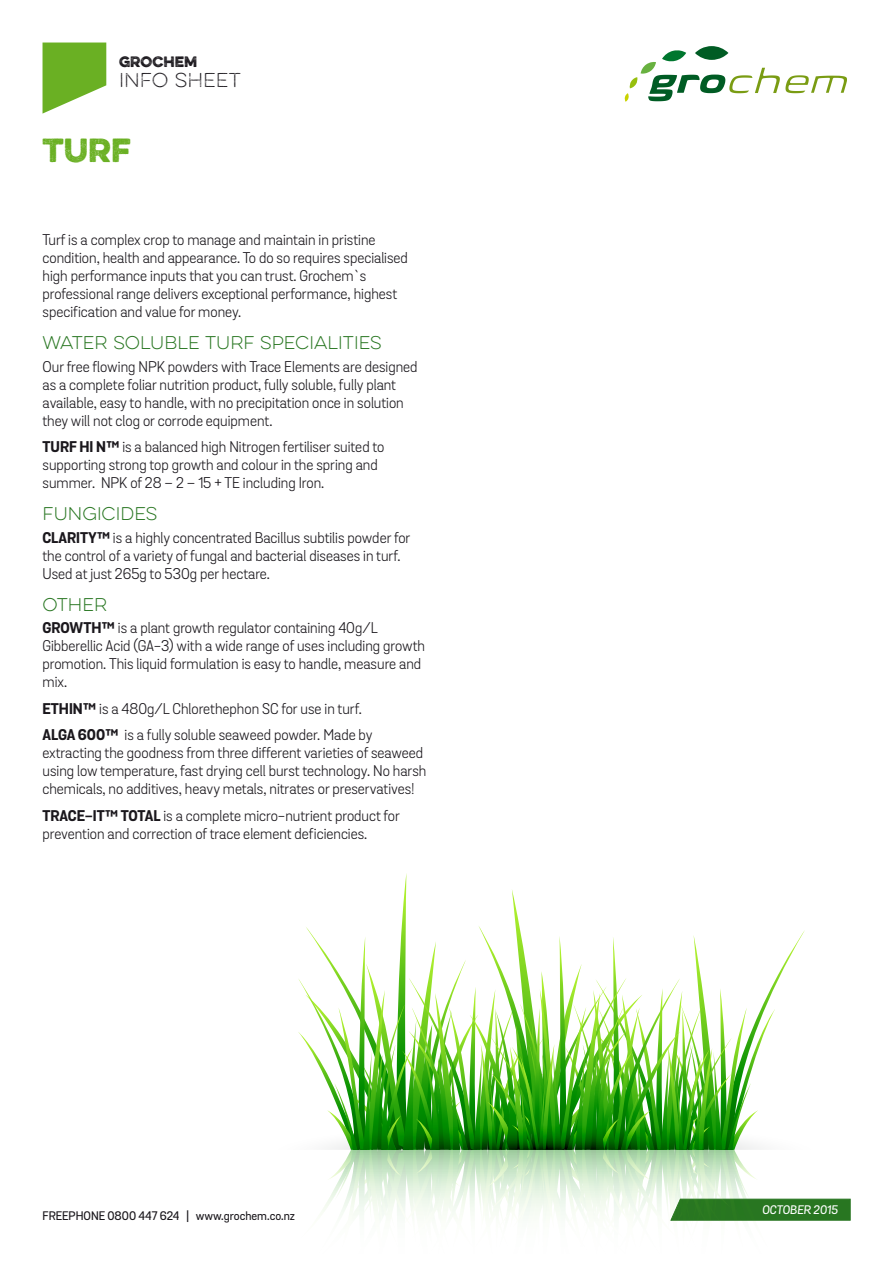
<style>
.page{position:relative;width:893px;height:1263px;background:#fff}
.page>*{position:absolute;margin:0;border:0;box-sizing:border-box;transform-origin:0 0}
.t1{font:700 30px "Eveleth";color:#6ab023}
.t2{font:100 18px "Eveleth";color:#1a171c}
.t3{font:100 16.5px "Eveleth Clean";color:#287621}
.t4{font:15px/18px "Grota Sans";color:#1a171c}
.t5{font:13.5px "Eveleth";color:#1a171c}
.t6{font:500 12px "Grota Sans";color:#1a171c}
.t7{font:italic 500 12px "Grota Sans";color:#fff}
.s1{font-weight:700}
</style>
<div class="page">
<svg style="left:43px;top:43px;width:63px;height:71px"></svg>
<svg style="left:624px;top:46px;width:223px;height:56px"></svg>
<svg style="left:298px;top:873px;width:553px;height:348px"></svg>
<p class="t5" style="left:119px;top:51px;width:80px">GROCHEM</p>
<p class="t2" style="left:119px;top:67px;width:123px">INFO SHEET</p>
<h1 class="t1" style="left:43px;top:127px;width:90px">TURF</h1>
<p class="t4" style="left:43px;top:231px;width:367px">Turf is a complex crop to manage and maintain in pristine condition, health and appearance. To do so requires specialised high performance inputs that you can trust. Grochem`s professional range delivers exceptional performance, highest specification and value for money.</p>
<p class="t3" style="left:43px;top:332px;width:341px">WATER SOLUBLE TURF SPECIALITIES</p>
<p class="t4" style="left:43px;top:358px;width:377px">Our free flowing NPK powders with Trace Elements are designed as a complete foliar nutrition product, fully soluble, fully plant available, easy to handle, with no precipitation once in solution they will not clog or corrode equipment.</p>
<p class="t4" style="left:43px;top:438px;width:343px"><span class="s1">TURF HI N™</span> is a balanced high Nitrogen fertiliser suited to supporting strong top growth and colour in the spring and summer. NPK of 28 – 2 – 15 + TE including Iron.</p>
<p class="t3" style="left:43px;top:503px;width:116px">FUNGICIDES</p>
<p class="t4" style="left:43px;top:529px;width:369px"><span class="s1">CLARITY™</span> is a highly concentrated Bacillus subtilis powder for the control of a variety of fungal and bacterial diseases in turf.<br>Used at just 265g to 530g per hectare.</p>
<p class="t3" style="left:43px;top:593px;width:66px">OTHER</p>
<p class="t4" style="left:43px;top:619px;width:384px"><span class="s1">GROWTH™</span> is a plant growth regulator containing 40g/L Gibberellic Acid (GA-3) with a wide range of uses including growth promotion. This liquid formulation is easy to handle, measure and mix.</p>
<p class="t4" style="left:43px;top:695px;width:332px;line-height:26.5px"><span class="s1">ETHIN™</span> is a 480g/L Chlorethephon SC for use in turf.<br><span class="s1">ALGA 600™</span> is a fully soluble seaweed powder. Made by</p>
<p class="t4" style="left:43px;top:744px;width:385px">extracting the goodness from three different varieties of seaweed using low temperature, fast drying cell burst technology. No harsh chemicals, no additives, heavy metals, nitrates or preservatives!</p>
<p class="t4" style="left:43px;top:807px;width:359px"><span class="s1">TRACE-IT™ TOTAL</span> is a complete micro-nutrient product for prevention and correction of trace element deficiencies.</p>
<p class="t6" style="left:43px;top:1209px;width:254px">FREEPHONE 0800 447 624 | www.grochem.co.nz</p>
<p class="t7" style="left:762px;top:1203px;width:77px">OCTOBER 2015</p>
</div>
